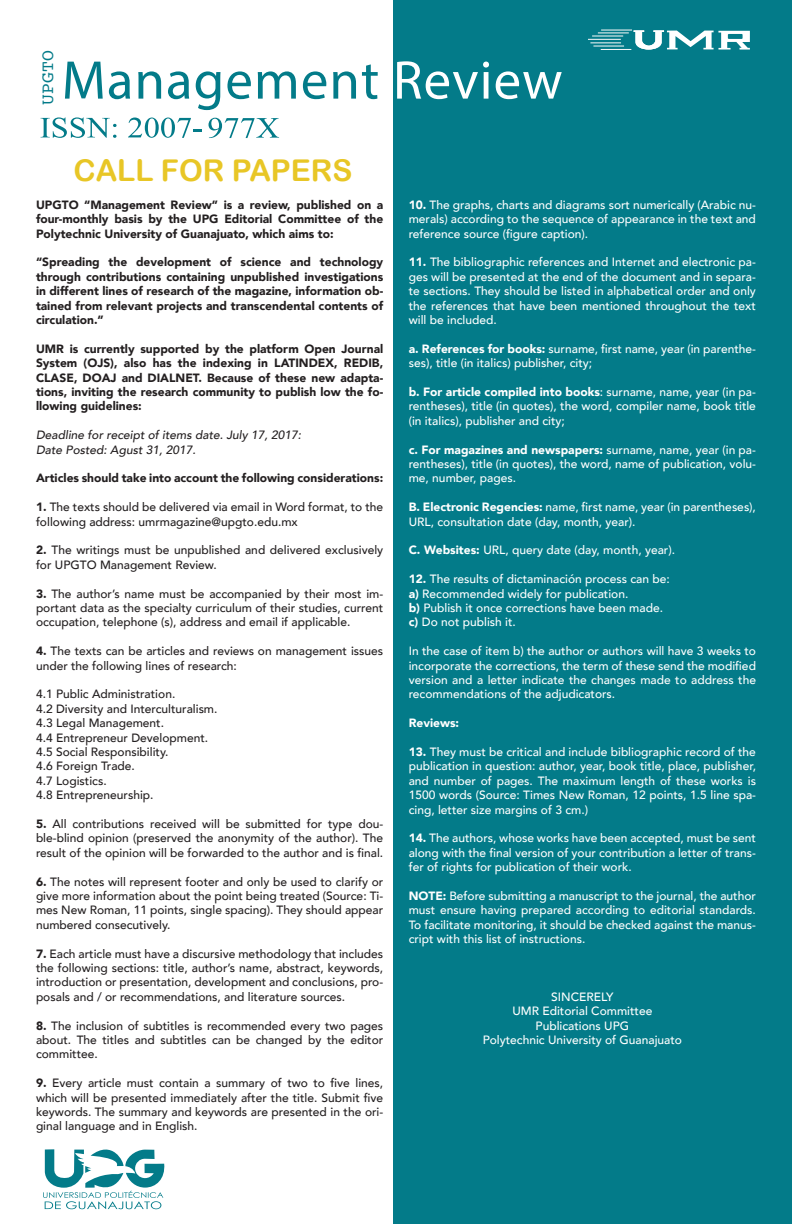
<style>
.page{position:relative;width:792px;height:1224px;background:#fff}
.page>*{position:absolute;margin:0;border:0;box-sizing:border-box;transform-origin:0 0}
.t1{font:30px "Arial Rounded MT Bold";color:#e8c626}
.t2{font:18px "Courier";color:#037b89}
.t3{font:500 12px/14.4px "Avenir";color:#fff;text-align:justify}
.t4{font:500 12px/14.4px "Avenir";color:#231f20;text-align:justify}
.t5{font:900 12px/14.4px "Avenir";color:#231f20;text-align:justify}
.t6{font:italic 500 12px "Avenir";color:#231f20}
.t7{font:900 12px "Avenir";color:#fff}
.s1{font-weight:900}
</style>
<div class="page">
<div style="left:393px;top:0;width:399px;height:1224px;background:#037b89"></div>
<svg style="left:41px;top:117px;width:76px;height:21px"></svg>
<svg style="left:634px;top:30px;width:116px;height:20px"></svg>
<hr style="left:598px;top:32px;width:31px;height:1px;background:#fbfbfa">
<hr style="left:590px;top:42px;width:31px;height:1px;background:#fbfbfa">
<hr style="left:592px;top:36px;width:31px;height:1px;background:#fbfbfa">
<hr style="left:588px;top:39px;width:33px;height:1px;background:#fbfbfa">
<hr style="left:593px;top:46px;width:31px;height:1px;background:#fbfbfa">
<hr style="left:601px;top:49px;width:30px;height:1px;background:#fbfbfa">
<hr style="left:601px;top:30px;width:31px;height:1px;background:#fbfbfa">
<svg style="left:65px;top:62px;width:38px;height:37px"></svg>
<svg style="left:109px;top:71px;width:21px;height:28px"></svg>
<svg style="left:138px;top:71px;width:23px;height:28px"></svg>
<svg style="left:168px;top:71px;width:21px;height:28px"></svg>
<svg style="left:196px;top:71px;width:24px;height:39px"></svg>
<svg style="left:227px;top:71px;width:24px;height:28px"></svg>
<svg style="left:258px;top:71px;width:38px;height:28px"></svg>
<svg style="left:303px;top:71px;width:23px;height:28px"></svg>
<svg style="left:333px;top:71px;width:23px;height:28px"></svg>
<svg style="left:362px;top:64px;width:16px;height:35px"></svg>
<svg style="left:397px;top:61px;width:92px;height:38px"></svg>
<svg style="left:496px;top:71px;width:66px;height:28px"></svg>
<svg style="left:128px;top:118px;width:151px;height:20px"></svg>
<svg style="left:43px;top:1149px;width:122px;height:60px"></svg>
<h2 class="t2" style="left:34px;top:105px;width:56px;rotate:-90deg">UPGTO</h2>
<p class="t1" style="left:73px;top:152px;width:281px">CALL FOR PAPERS</p>
<p class="t5" style="left:36px;top:197px;width:349px">UPGTO “Management Review” is a review, published on a four-monthly basis by the UPG Editorial Committee of the Polytechnic University of Guanajuato, which aims to:</p>
<p class="t5" style="left:36px;top:255px;width:349px">“Spreading the development of science and technology through contributions containing unpublished investigations in different lines of research of the magazine, information ob&shy;tained from relevant projects and transcendental contents of circulation.”</p>
<p class="t5" style="left:36px;top:341px;width:349px">UMR is currently supported by the platform Open Journal System (OJS), also has the indexing in LATINDEX, REDIB, CLASE, DOAJ and DIALNET. Because of these new adapta&shy;tions, inviting the research community to publish low the fo&shy;llowing guidelines:</p>
<p class="t6" style="left:36px;top:428px;width:267px">Deadline for receipt of items date. July 17, 2017:</p>
<p class="t6" style="left:36px;top:442px;width:161px">Date Posted: Agust 31, 2017.</p>
<p class="t5" style="left:36px;top:471px;width:349px">Articles should take into account the following considerations:</p>
<p class="t4" style="left:36px;top:499px;width:349px"><span class="s1">1.</span> The texts should be delivered via email in Word format, to the following address: umrmagazine@upgto.edu.mx</p>
<p class="t4" style="left:36px;top:542px;width:349px"><span class="s1">2.</span> The writings must be unpublished and delivered exclusively for UPGTO Management Review.</p>
<p class="t4" style="left:36px;top:586px;width:349px"><span class="s1">3.</span> The author’s name must be accompanied by their most im&shy;portant data as the specialty curriculum of their studies, current occupation, telephone (s), address and email if applicable.</p>
<p class="t4" style="left:36px;top:643px;width:349px"><span class="s1">4.</span> The texts can be articles and reviews on management issues under the following lines of research:</p>
<p class="t4" style="left:36px;top:686px;width:141px">4.1 Public Administration.</p>
<p class="t4" style="left:36px;top:701px;width:183px">4.2 Diversity and Interculturalism.</p>
<p class="t4" style="left:36px;top:715px;width:130px">4.3 Legal Management.</p>
<p class="t4" style="left:36px;top:730px;width:174px">4.4 Entrepreneur Development.</p>
<p class="t4" style="left:36px;top:744px;width:134px">4.5 Social Responsibility.</p>
<p class="t4" style="left:36px;top:758px;width:100px">4.6 Foreign Trade.</p>
<p class="t4" style="left:36px;top:773px;width:72px">4.7 Logistics.</p>
<p class="t4" style="left:36px;top:787px;width:119px">4.8 Entrepreneurship.</p>
<p class="t4" style="left:36px;top:816px;width:349px"><span class="s1">5.</span> All contributions received will be submitted for type dou&shy;ble-blind opinion (preserved the anonymity of the author). The result of the opinion will be forwarded to the author and is final.</p>
<p class="t4" style="left:36px;top:874px;width:349px"><span class="s1">6.</span> The notes will represent footer and only be used to clarify or give more information about the point being treated (Source: Ti&shy;mes New Roman, 11 points, single spacing). They should appear numbered consecutively.</p>
<p class="t4" style="left:36px;top:946px;width:349px"><span class="s1">7.</span> Each article must have a discursive methodology that includes the following sections: title, author’s name, abstract, keywords, introduction or presentation, development and conclusions, pro&shy;posals and / or recommendations, and literature sources.</p>
<p class="t4" style="left:36px;top:1018px;width:349px"><span class="s1">8.</span> The inclusion of subtitles is recommended every two pages about. The titles and subtitles can be changed by the editor committee.</p>
<p class="t4" style="left:36px;top:1075px;width:349px"><span class="s1">9.</span> Every article must contain a summary of two to five lines, which will be presented immediately after the title. Submit five keywords. The summary and keywords are presented in the ori&shy;ginal language and in English.</p>
<p class="t3" style="left:409px;top:197px;width:349px"><span class="s1">10.</span> The graphs, charts and diagrams sort numerically (Arabic nu&shy;merals) according to the sequence of appearance in the text and reference source (figure caption).</p>
<p class="t3" style="left:409px;top:254px;width:349px"><span class="s1">11.</span> The bibliographic references and Internet and electronic pa&shy;ges will be presented at the end of the document and in separa&shy;te sections. They should be listed in alphabetical order and only the references that have been mentioned throughout the text will be included.</p>
<p class="t3" style="left:409px;top:341px;width:349px"><span class="s1">a. References for books:</span> surname, first name, year (in parenthe&shy;ses), title (in italics) publisher, city;</p>
<p class="t3" style="left:409px;top:384px;width:349px"><span class="s1">b. For article compiled into books</span>: surname, name, year (in pa&shy;rentheses), title (in quotes), the word, compiler name, book title (in italics), publisher and city;</p>
<p class="t3" style="left:409px;top:442px;width:349px"><span class="s1">c. For magazines and newspapers:</span> surname, name, year (in pa&shy;rentheses), title (in quotes), the word, name of publication, volu&shy;me, number, pages.</p>
<p class="t3" style="left:409px;top:499px;width:349px"><span class="s1">B. Electronic Regencies:</span> name, first name, year (in parentheses),<br>URL, consultation date (day, month, year).</p>
<p class="t3" style="left:409px;top:542px;width:268px"><span class="s1">C. Websites:</span> URL, query date (day, month, year).</p>
<p class="t3" style="left:409px;top:571px;width:262px"><span class="s1">12.</span> The results of dictaminación process can be:</p>
<p class="t3" style="left:409px;top:586px;width:221px"><span class="s1">a)</span> Recommended widely for publication.</p>
<p class="t3" style="left:409px;top:600px;width:256px"><span class="s1">b)</span> Publish it once corrections have been made.</p>
<p class="t3" style="left:409px;top:614px;width:109px"><span class="s1">c)</span> Do not publish it.</p>
<p class="t3" style="left:409px;top:643px;width:349px">In the case of item b) the author or authors will have 3 weeks to incorporate the corrections, the term of these send the modified version and a letter indicate the changes made to address the recommendations of the adjudicators.</p>
<p class="t7" style="left:409px;top:713px;width:52px">Reviews:</p>
<p class="t3" style="left:409px;top:744px;width:349px"><span class="s1">13.</span> They must be critical and include bibliographic record of the publication in question: author, year, book title, place, publisher, and number of pages. The maximum length of these works is 1500 words (Source: Times New Roman, 12 points, 1.5 line spa&shy;cing, letter size margins of 3 cm.)</p>
<p class="t3" style="left:409px;top:830px;width:349px"><span class="s1">14.</span> The authors, whose works have been accepted, must be sent along with the final version of your contribution a letter of trans&shy;fer of rights for publication of their work.</p>
<p class="t3" style="left:409px;top:888px;width:349px"><span class="s1">NOTE:</span> Before submitting a manuscript to the journal, the author must ensure having prepared according to editorial standards.<br>To facilitate monitoring, it should be checked against the manus&shy;cript with this list of instructions.</p>
<p class="t3" style="left:551px;top:989px;width:64px">SINCERELY</p>
<p class="t3" style="left:512px;top:1003px;width:141px">UMR Editorial Committee</p>
<p class="t3" style="left:536px;top:1018px;width:95px">Publications UPG</p>
<p class="t3" style="left:483px;top:1032px;width:201px">Polytechnic University of Guanajuato</p>
</div>
